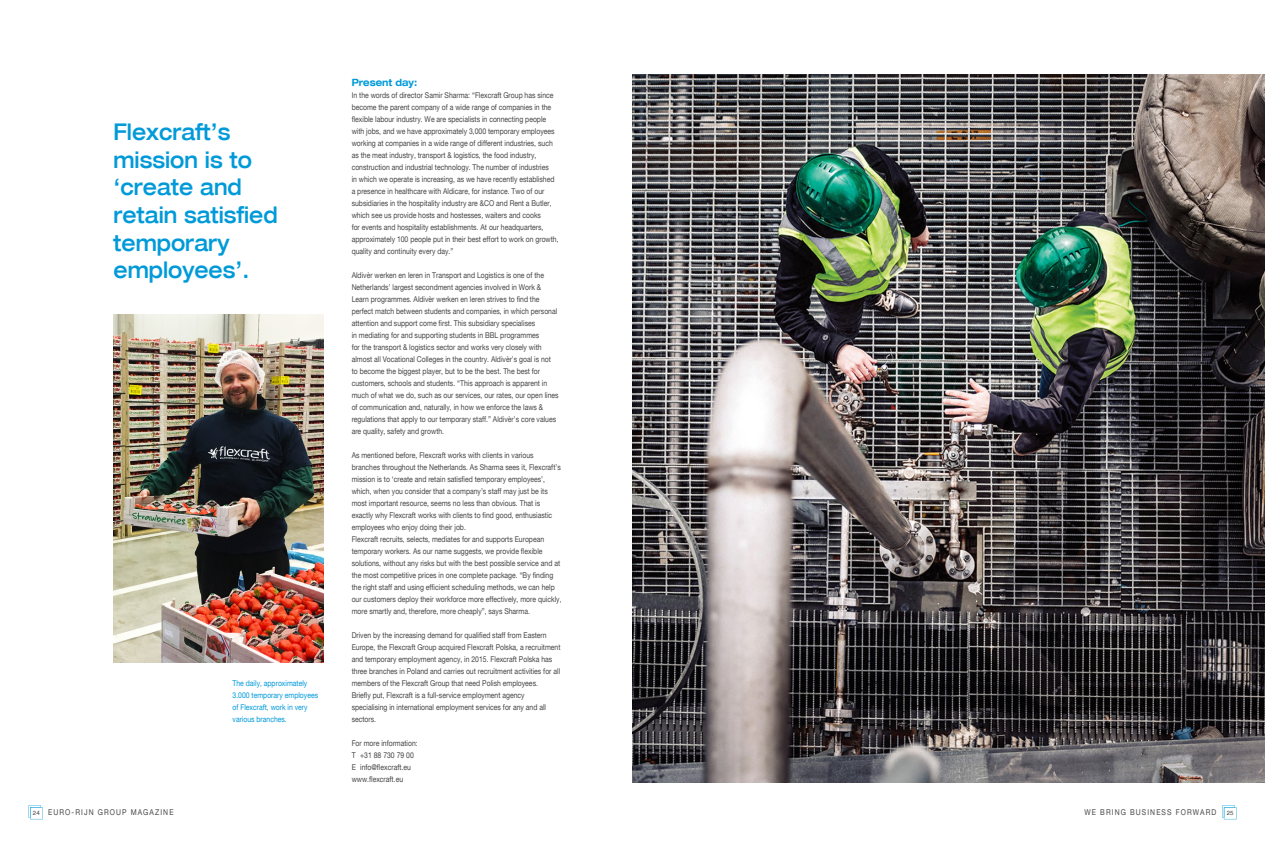
<style>
.page{position:relative;width:1265px;height:842px;background:#fff}
.page>*{position:absolute;margin:0;border:0;box-sizing:border-box;transform-origin:0 0}
.t1{font:23px/27.6px "Helvetica Neue LT Medium 2";color:#009ad9;scale:.86 1}
.t2{font:10px "Helvetica Neue LT Bold 2";color:#009ad9;scale:.86 1}
.t3{font:8px/12px "Helvetica Neue CE";color:#454545;scale:.86 1}
.t4{font:8px/12px "Helvetica Neue CE";color:#009ad9;scale:.86 1}
.t5{font:8px "Helvetica Neue CE";letter-spacing:.16em;color:#454545;scale:.86 1}
.t6{font:6px "Helvetica Neue LT Regular 3";color:#454545;scale:.86 1}
</style>
<div class="page">
<svg style="left:28px;top:805px;width:15px;height:14px"></svg>
<svg style="left:1222px;top:805px;width:14px;height:14px"></svg>
<img style="left:113px;top:314px;width:210px;height:348px">
<img style="left:632px;top:74px;width:632px;height:708px">
<p class="t1" style="left:113px;top:118px;width:192px">Flexcraft’s mission is to ‘create and retain satisfied temporary employees’.</p>
<p class="t4" style="left:232px;top:677px;width:101px">The daily, approximately<br>3.000 temporary employees of Flexcraft, work in very various branches.</p>
<p class="t2" style="left:351px;top:76px;width:78px">Present day:</p>
<p class="t3" style="left:351px;top:89px;width:242px">In the words of director Samir Sharma: “Flexcraft Group has since become the parent company of a wide range of companies in the flexible labour industry. We are specialists in connecting people with jobs, and we have approximately 3,000 temporary employees working at companies in a wide range of different industries, such as the meat industry, transport &amp; logistics, the food industry, construction and industrial technology. The number of industries<br>in which we operate is increasing, as we have recently established a presence in healthcare with Aldicare, for instance. Two of our subsidiaries in the hospitality industry are &amp;CO and Rent a Butler, which see us provide hosts and hostesses, waiters and cooks<br>for events and hospitality establishments. At our headquarters, approximately 100 people put in their best effort to work on growth, quality and continuity every day.”</p>
<p class="t3" style="left:351px;top:269px;width:242px">Aldivèr werken en leren in Transport and Logistics is one of the Netherlands’ largest secondment agencies involved in Work &amp; Learn programmes. Aldivèr werken en leren strives to find the perfect match between students and companies, in which personal attention and support come first. This subsidiary specialises<br>in mediating for and supporting students in BBL programmes<br>for the transport &amp; logistics sector and works very closely with almost all Vocational Colleges in the country. Aldivèr’s goal is not to become the biggest player, but to be the best. The best for customers, schools and students. “This approach is apparent in much of what we do, such as our services, our rates, our open lines of communication and, naturally, in how we enforce the laws &amp; regulations that apply to our temporary staff.” Aldivèr’s core values are quality, safety and growth.</p>
<p class="t3" style="left:351px;top:449px;width:245px">As mentioned before, Flexcraft works with clients in various branches throughout the Netherlands. As Sharma sees it, Flexcraft’s mission is to ‘create and retain satisfied temporary employees’, which, when you consider that a company’s staff may just be its most important resource, seems no less than obvious. That is exactly why Flexcraft works with clients to find good, enthusiastic employees who enjoy doing their job.</p>
<p class="t3" style="left:351px;top:533px;width:245px">Flexcraft recruits, selects, mediates for and supports European temporary workers. As our name suggests, we provide flexible solutions, without any risks but with the best possible service and at the most competitive prices in one complete package. “By finding the right staff and using efficient scheduling methods, we can help our customers deploy their workforce more effectively, more quickly, more smartly and, therefore, more cheaply”, says Sharma.</p>
<p class="t3" style="left:351px;top:629px;width:244px">Driven by the increasing demand for qualified staff from Eastern Europe, the Flexcraft Group acquired Flexcraft Polska, a recruitment and temporary employment agency, in 2015. Flexcraft Polska has three branches in Poland and carries out recruitment activities for all members of the Flexcraft Group that need Polish employees.</p>
<p class="t3" style="left:351px;top:689px;width:227px">Briefly put, Flexcraft is a full-service employment agency specialising in international employment services for any and all sectors.</p>
<p class="t3" style="left:351px;top:737px;width:78px">For more information:</p>
<p class="t3" style="left:351px;top:749px;width:74px">T +31 88 730 79 00</p>
<p class="t3" style="left:351px;top:761px;width:70px">E info@flexcraft.eu</p>
<p class="t3" style="left:351px;top:773px;width:61px">www.flexcraft.eu</p>
<p class="t6" style="left:33px;top:809px;width:9px">24</p>
<p class="t5" style="left:48px;top:807px;width:147px">EURO-RIJN GROUP MAGAZINE</p>
<p class="t5" style="left:1084px;top:807px;width:155px">WE BRING BUSINESS FORWARD</p>
<p class="t6" style="left:1226px;top:809px;width:9px">25</p>
</div>
